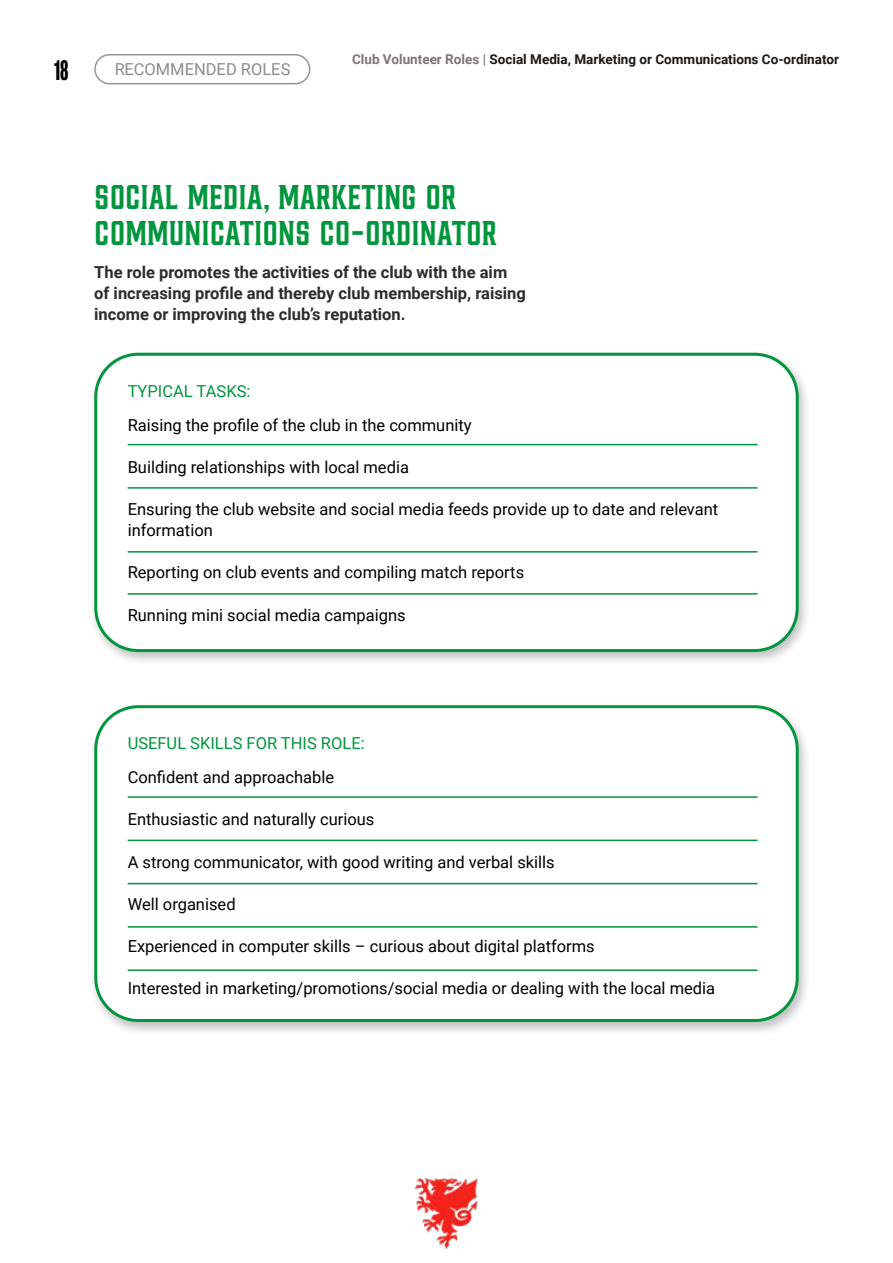
<style>
.page{position:relative;width:893px;height:1263px;background:#fff}
.page>*{position:absolute;margin:0;border:0;box-sizing:border-box;transform-origin:0 0}
.t1{font:700 30px/36px "Draig";color:#00963d}
.t2{font:900 30px "Good Headline Pro Comp";color:#000}
.t3{font:16.5px/21px "Roboto";color:#000}
.t4{font:700 16.5px/21px "Roboto";color:#2c2c2c}
.t5{font:16.5px "Roboto";color:#00963d}
.t6{font:16.5px "Roboto";color:#1e1814}
.t7{font:700 13.5px "Roboto";color:#1e1814}
.s1{color:#7e7674}
</style>
<div class="page">
<div style="left:88px;top:349px;width:723px;height:317px;background:#000;opacity:.25"></div>
<div style="left:96px;top:354px;width:701px;height:296px;background:#fff;border-radius:43px"></div>
<div style="left:94px;top:353px;width:705px;height:299px;border:3px solid #00963d;border-radius:43px"></div>
<hr style="left:128px;top:444px;width:630px;height:1px;background:#00963d">
<hr style="left:128px;top:487px;width:630px;height:2px;background:#00963d">
<hr style="left:128px;top:551px;width:630px;height:2px;background:#00963d">
<hr style="left:128px;top:593px;width:630px;height:2px;background:#00963d">
<div style="left:88px;top:701px;width:723px;height:335px;background:#000;opacity:.25"></div>
<div style="left:96px;top:707px;width:701px;height:313px;background:#fff;border-radius:43px"></div>
<div style="left:94px;top:705px;width:705px;height:317px;border:3px solid #00963d;border-radius:43px"></div>
<hr style="left:128px;top:796px;width:630px;height:2px;background:#00963d">
<hr style="left:128px;top:839px;width:630px;height:2px;background:#00963d">
<hr style="left:128px;top:883px;width:630px;height:1px;background:#00963d">
<hr style="left:128px;top:926px;width:630px;height:2px;background:#00963d">
<hr style="left:128px;top:969px;width:630px;height:2px;background:#00963d">
<div style="left:94px;top:54px;width:216px;height:30px;border:2px solid #2c2c2c;border-radius:14px"></div>
<img style="left:415px;top:1178px;width:63px;height:71px">
<h1 class="t2" style="left:54px;top:56px;width:16px">18</h1>
<p class="t6" style="left:114px;top:58px;width:178px">RECOMMENDED ROLES</p>
<p class="t7" style="left:352px;top:50px;width:488px"><span class="s1">Club Volunteer Roles |</span> Social Media, Marketing or Communications Co-ordinator</p>
<h1 class="t1" style="left:94px;top:179px;width:404px">SOCIAL MEDIA, MARKETING OR<br>COMMUNICATIONS CO-ORDINATOR</h1>
<p class="t4" style="left:94px;top:261px;width:433px">The role promotes the activities of the club with the aim of increasing profile and thereby club membership, raising income or improving the club’s reputation.</p>
<p class="t5" style="left:128px;top:380px;width:124px">TYPICAL TASKS:</p>
<p class="t3" style="left:128px;top:414px;width:345px">Raising the profile of the club in the community</p>
<p class="t3" style="left:128px;top:456px;width:283px">Building relationships with local media</p>
<p class="t3" style="left:128px;top:498px;width:592px">Ensuring the club website and social media feeds provide up to date and relevant information</p>
<p class="t3" style="left:128px;top:561px;width:398px">Reporting on club events and compiling match reports</p>
<p class="t3" style="left:128px;top:604px;width:280px">Running mini social media campaigns</p>
<p class="t5" style="left:128px;top:732px;width:239px">USEFUL SKILLS FOR THIS ROLE:</p>
<p class="t3" style="left:128px;top:766px;width:208px">Confident and approachable</p>
<p class="t3" style="left:128px;top:808px;width:248px">Enthusiastic and naturally curious</p>
<p class="t3" style="left:128px;top:851px;width:429px">A strong communicator, with good writing and verbal skills</p>
<p class="t3" style="left:128px;top:893px;width:109px">Well organised</p>
<p class="t3" style="left:128px;top:935px;width:469px">Experienced in computer skills – curious about digital platforms</p>
<p class="t3" style="left:128px;top:977px;width:589px">Interested in marketing/promotions/social media or dealing with the local media</p>
</div>
